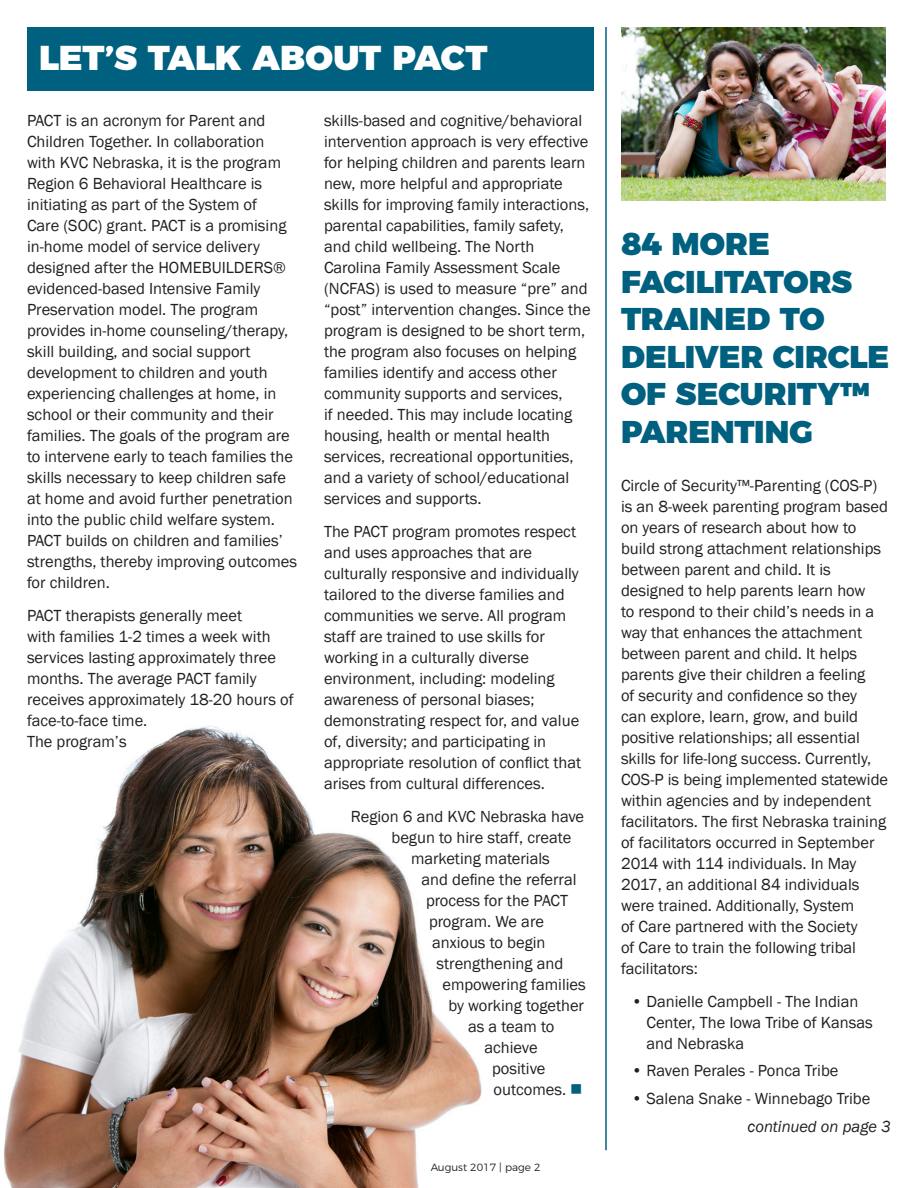
<style>
.page{position:relative;width:918px;height:1188px;background:#fff}
.page>*{position:absolute;margin:0;border:0;box-sizing:border-box;transform-origin:0 0}
.t1{font:900 34.5px "Montserrat";color:#fff}
.t2{font:900 31.5px/37.5px "Montserrat";color:#00607f}
.t3{font:16.5px/21px "Franklin Gothic";color:#231f20}
.t4{font:italic 16.5px "Franklin Gothic";letter-spacing:-.005em;color:#231f20}
.t5{font:300 10.5px "Montserrat";color:#231f20}
.s1{color:#00607f}
</style>
<div class="page">
<hr style="left:605px;top:27px;width:2px;height:1123px;background:#00607f">
<div style="left:27px;top:27px;width:567px;height:64px;background:#00607f"></div>
<img style="left:4px;top:726px;width:478px;height:462px">
<img style="left:621px;top:27px;width:264px;height:174px">
<h3 class="t1" style="left:39px;top:28px;width:450px">LET’S TALK ABOUT PACT</h3>
<p class="t3" style="left:27px;top:110px;width:272px">PACT is an acronym for Parent and Children Together. In collaboration with KVC Nebraska, it is the program Region 6 Behavioral Healthcare is initiating as part of the System of<br>Care (SOC) grant. PACT is a promising in-home model of service delivery designed after the HOMEBUILDERS® evidenced-based Intensive Family Preservation model. The program provides in-home counseling/therapy, skill building, and social support development to children and youth experiencing challenges at home, in school or their community and their families. The goals of the program are to intervene early to teach families the skills necessary to keep children safe at home and avoid further penetration into the public child welfare system.<br>PACT builds on children and families’ strengths, thereby improving outcomes for children.</p>
<p class="t3" style="left:27px;top:605px;width:268px">PACT therapists generally meet<br>with families 1-2 times a week with services lasting approximately three months. The average PACT family receives approximately 18-20 hours of face-to-face time.<br>The program’s</p>
<p class="t3" style="left:324px;top:111px;width:267px">skills-based and cognitive/behavioral intervention approach is very effective for helping children and parents learn new, more helpful and appropriate skills for improving family interactions, parental capabilities, family safety, and child wellbeing. The North Carolina Family Assessment Scale</p>
<p class="t3" style="left:324px;top:279px;width:268px">(NCFAS) is used to measure “pre” and “post” intervention changes. Since the</p>
<p class="t3" style="left:324px;top:321px;width:263px">program is designed to be short term, the program also focuses on helping families identify and access other community supports and services,<br>if needed. This may include locating housing, health or mental health services, recreational opportunities, and a variety of school/educational services and supports.</p>
<p class="t3" style="left:324px;top:522px;width:256px">The PACT program promotes respect and uses approaches that are culturally responsive and individually tailored to the diverse families and communities we serve. All program staff are trained to use skills for working in a culturally diverse environment, including: modeling awareness of personal biases;</p>
<p class="t3" style="left:324px;top:711px;width:259px">demonstrating respect for, and value of, diversity; and participating in appropriate resolution of conflict that arises from cultural differences.</p>
<p class="t3" style="left:351px;top:807px;width:235px">Region 6 and KVC Nebraska have</p>
<p class="t3" style="left:392px;top:828px;width:181px">begun to hire staff, create</p>
<p class="t3" style="left:411px;top:849px;width:140px">marketing materials</p>
<p class="t3" style="left:421px;top:870px;width:157px">and define the referral</p>
<p class="t3" style="left:426px;top:891px;width:144px">process for the PACT</p>
<p class="t3" style="left:429px;top:912px;width:117px">program. We are</p>
<p class="t3" style="left:432px;top:933px;width:115px">anxious to begin</p>
<p class="t3" style="left:437px;top:954px;width:128px">strengthening and</p>
<p class="t3" style="left:443px;top:975px;width:145px">empowering families</p>
<p class="t3" style="left:449px;top:996px;width:137px">by working together</p>
<p class="t3" style="left:468px;top:1017px;width:88px">as a team to</p>
<p class="t3" style="left:485px;top:1038px;width:55px">achieve</p>
<p class="t3" style="left:492px;top:1059px;width:55px">positive</p>
<p class="t3" style="left:494px;top:1080px;width:91px">outcomes. <span class="s1">■</span></p>
<p class="t5" style="left:431px;top:1159px;width:111px">August 2017 | page 2</p>
<h1 class="t2" style="left:621px;top:223px;width:270px">84 MORE<br>FACILITATORS<br>TRAINED TO<br>DELIVER CIRCLE<br>OF SECURITY™<br>PARENTING</h1>
<p class="t3" style="left:621px;top:475px;width:269px">Circle of Security™-Parenting (COS-P) is an 8-week parenting program based on years of research about how to build strong attachment relationships between parent and child. It is designed to help parents learn how<br>to respond to their child’s needs in a way that enhances the attachment between parent and child. It helps parents give their children a feeling</p>
<p class="t3" style="left:621px;top:685px;width:237px">of security and confidence so they</p>
<p class="t3" style="left:621px;top:706px;width:269px">can explore, learn, grow, and build positive relationships; all essential skills for life-long success. Currently, COS-P is being implemented statewide within agencies and by independent</p>
<p class="t3" style="left:621px;top:811px;width:267px">facilitators. The first Nebraska training</p>
<p class="t3" style="left:621px;top:832px;width:255px">of facilitators occurred in September<br>2014 with 114 individuals. In May<br>2017, an additional 84 individuals were trained. Additionally, System<br>of Care partnered with the Society of Care to train the following tribal facilitators:</p>
<p class="t3" style="left:646px;top:991px;width:228px;text-indent:-15px">• Danielle Campbell - The Indian<br>Center, The Iowa Tribe of Kansas and Nebraska</p>
<p class="t3" style="left:631px;top:1061px;width:209px">• Raven Perales - Ponca Tribe</p>
<p class="t3" style="left:631px;top:1089px;width:240px">• Salena Snake - Winnebago Tribe</p>
<p class="t4" style="left:748px;top:1116px;width:145px">continued on page 3</p>
</div>
